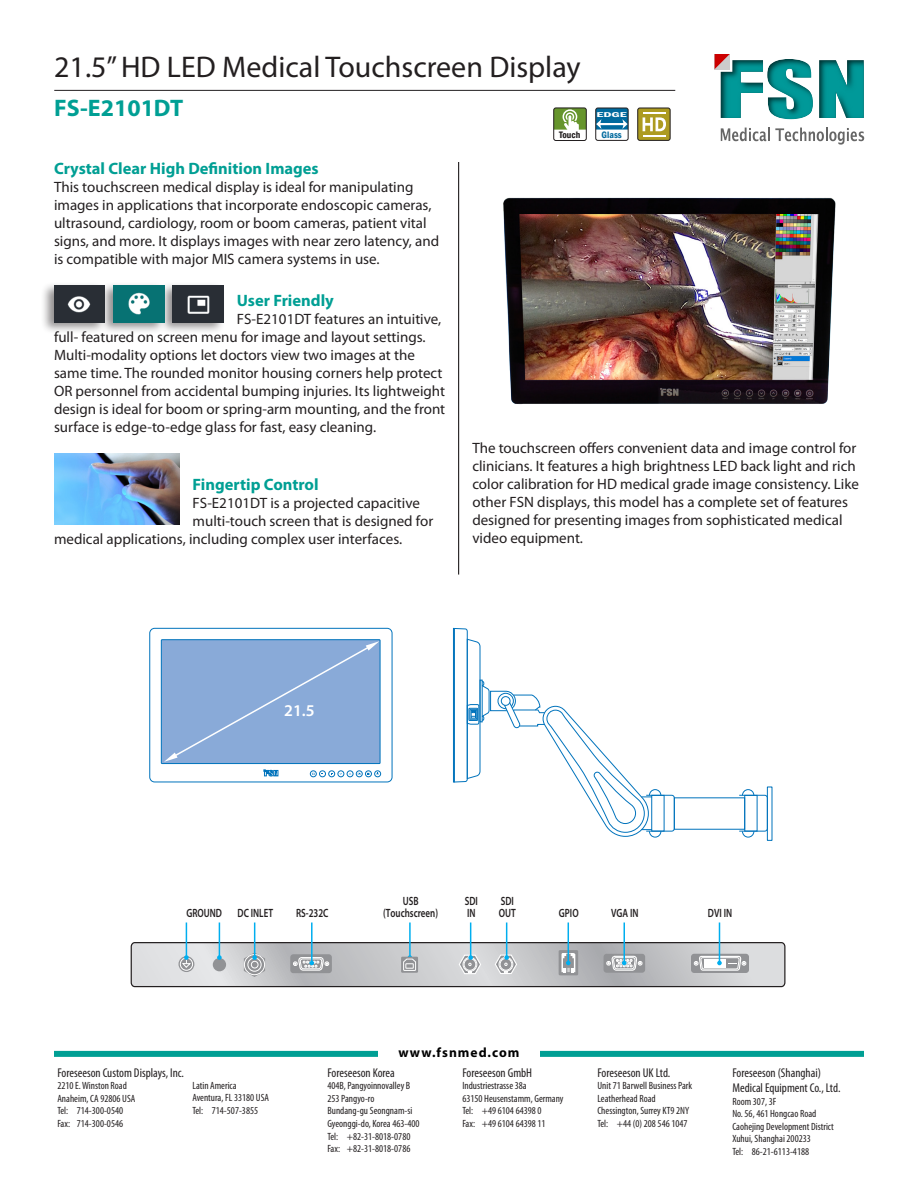
<style>
.page{position:relative;width:918px;height:1188px;background:#fff}
.page>*{position:absolute;margin:0;border:0;box-sizing:border-box;transform-origin:0 0}
.t1{font:30px "Myriad Pro";color:#231f20}
.t2{font:700 24px "Myriad Pro";color:#009f94}
.t3{font:700 16.5px "Myriad Pro";color:#009f94}
.t4{font:600 16.5px "Myriad Pro";color:#fff}
.t5{font:15px/18px "Myriad Pro";color:#231f20}
.t6{font:700 13.5px "Myriad Pro";letter-spacing:.075em;color:#000}
.t7{font:condensed 12.75px "Myriad Pro";color:#231f20}
.t8{font:600 12px/12px "Myriad Pro";color:#231f20;scale:.75 1}
.t9{font:condensed 10.5px "Myriad Pro";color:#231f20}
.t10{font:600 condensed 9.6px "Franklin Gothic";color:#006a9e}
.t11{font:600 condensed 9.6px "Franklin Gothic";color:#231f20}
.t12{font:600 condensed 7.2px "Franklin Gothic";color:#fff;scale:2 1}
</style>
<div class="page">
<div style="left:41px;top:282px;width:185px;height:53px;background:#231f20;opacity:.5"></div>
<img style="left:54px;top:286px;width:51px;height:36px">
<img style="left:113px;top:286px;width:51px;height:36px">
<img style="left:172px;top:286px;width:51px;height:36px">
<img style="left:54px;top:454px;width:125px;height:70px">
<hr style="left:458px;top:162px;width:1px;height:413px;background:#231f20">
<div style="left:54px;top:1051px;width:324px;height:6px;background:#009f94"></div>
<div style="left:540px;top:1051px;width:324px;height:6px;background:#009f94"></div>
<img style="left:819px;top:60px;width:45px;height:58px">
<svg style="left:721px;top:128px;width:143px;height:17px"></svg>
<svg style="left:715px;top:54px;width:98px;height:65px"></svg>
<hr style="left:54px;top:90px;width:621px;height:1px;background:#231f20">
<div style="left:595px;top:108px;width:34px;height:33px;border:1px solid #231f20;border-radius:2px"></div>
<svg style="left:596px;top:108px;width:32px;height:22px"></svg>
<div style="left:638px;top:108px;width:32px;height:32px;background:#ad9b20;border-radius:2px"></div>
<div style="left:637px;top:108px;width:34px;height:33px;border:1px solid #231f20;border-radius:2px"></div>
<svg style="left:643px;top:112px;width:23px;height:19px"></svg>
<hr style="left:643px;top:135px;width:23px;height:2px;background:#fff">
<svg style="left:555px;top:110px;width:30px;height:20px"></svg>
<div style="left:553px;top:108px;width:34px;height:33px;border:1px solid #231f20;border-radius:2px"></div>
<img style="left:503px;top:197px;width:333px;height:208px">
<div style="left:131px;top:942px;width:654px;height:45px;border:1px solid #231f20;border-radius:4px"></div>
<hr style="left:186px;top:923px;width:1px;height:35px;background:#00aeef">
<hr style="left:219px;top:923px;width:1px;height:35px;background:#00aeef">
<hr style="left:311px;top:923px;width:2px;height:40px;background:#00aeef">
<hr style="left:623px;top:923px;width:2px;height:40px;background:#00aeef">
<hr style="left:719px;top:923px;width:1px;height:40px;background:#00aeef">
<hr style="left:568px;top:923px;width:1px;height:40px;background:#00aeef">
<hr style="left:254px;top:923px;width:1px;height:35px;background:#00aeef">
<hr style="left:409px;top:923px;width:2px;height:35px;background:#00aeef">
<hr style="left:470px;top:923px;width:1px;height:35px;background:#00aeef">
<hr style="left:506px;top:923px;width:1px;height:35px;background:#00aeef">
<svg style="left:131px;top:943px;width:654px;height:44px;background:#bfc2c5"></svg>
<div style="left:149px;top:628px;width:243px;height:154px;border:1px solid #0073bc;border-radius:5px"></div>
<div style="left:161px;top:639px;width:219px;height:125px;border:1px solid #0073bc"></div>
<svg style="left:264px;top:770px;width:14px;height:6px"></svg>
<div style="left:310px;top:771px;width:7px;height:6px;border:1px solid #0073bc;border-radius:50%"></div>
<div style="left:319px;top:771px;width:7px;height:6px;border:1px solid #0073bc;border-radius:50%"></div>
<div style="left:328px;top:771px;width:7px;height:6px;border:1px solid #0073bc;border-radius:50%"></div>
<svg style="left:331px;top:771px;width:39px;height:6px"></svg>
<div style="left:365px;top:771px;width:7px;height:6px;border:1px solid #0073bc;border-radius:50%"></div>
<div style="left:374px;top:771px;width:7px;height:6px;border:1px solid #0073bc;border-radius:50%"></div>
<div style="left:164px;top:641px;width:215px;height:121px;background:#89aad8"></div>
<svg style="left:739px;top:789px;width:29px;height:49px"></svg>
<svg style="left:453px;top:628px;width:222px;height:210px"></svg>
<p class="t1" style="left:54px;top:48px;width:528px">21.5” HD LED Medical Touchscreen Display</p>
<p class="t2" style="left:54px;top:92px;width:130px">FS-E2101DT</p>
<p class="t3" style="left:54px;top:158px;width:266px">Crystal Clear High Definition Images</p>
<p class="t5" style="left:54px;top:178px;width:387px">This touchscreen medical display is ideal for manipulating images in applications that incorporate endoscopic cameras, ultrasound, cardiology, room or boom cameras, patient vital signs, and more. It displays images with near zero latency, and is compatible with major MIS camera systems in use.</p>
<p class="t3" style="left:237px;top:290px;width:99px">User Friendly</p>
<p class="t5" style="left:54px;top:310px;width:393px;text-indent:183px">FS-E2101DT features an intuitive, full- featured on screen menu for image and layout settings.<br>Multi-modality options let doctors view two images at the same time. The rounded monitor housing corners help protect OR personnel from accidental bumping injuries. Its lightweight design is ideal for boom or spring-arm mounting, and the front surface is edge-to-edge glass for fast, easy cleaning.</p>
<p class="t11" style="left:559px;top:128px;width:23px">Touch</p>
<p class="t12" style="left:597px;top:110px;width:17px">EDGE</p>
<p class="t10" style="left:602px;top:128px;width:22px">Glass</p>
<p class="t3" style="left:193px;top:474px;width:128px">Fingertip Control</p>
<p class="t5" style="left:193px;top:494px;width:229px">FS-E2101DT is a projected capacitive</p>
<p class="t5" style="left:193px;top:512px;width:242px">multi-touch screen that is designed for</p>
<p class="t5" style="left:54px;top:530px;width:350px">medical applications, including complex user interfaces.</p>
<p class="t5" style="left:472px;top:439px;width:388px">The touchscreen offers convenient data and image control for clinicians. It features a high brightness LED back light and rich color calibration for HD medical grade image consistency. Like other FSN displays, this model has a complete set of features designed for presenting images from sophisticated medical video equipment.</p>
<p class="t4" style="left:284px;top:700px;width:32px">21.5</p>
<p class="t8" style="left:383px;top:894px;width:75px;text-align:center">USB (Touchscreen)</p>
<p class="t8" style="left:465px;top:894px;width:19px">SDI<br>IN</p>
<p class="t8" style="left:499px;top:894px;width:24px">SDI<br>OUT</p>
<p class="t8" style="left:186px;top:906px;width:49px">GROUND</p>
<p class="t8" style="left:238px;top:906px;width:49px">DC INLET</p>
<p class="t8" style="left:296px;top:906px;width:45px">RS-232C</p>
<p class="t8" style="left:559px;top:906px;width:28px">GPIO</p>
<p class="t8" style="left:611px;top:906px;width:38px">VGA IN</p>
<p class="t8" style="left:708px;top:906px;width:34px">DVI IN</p>
<p class="t7" style="left:57px;top:1065px;width:128px">Foreseeson Custom Displays, Inc.</p>
<p class="t9" style="left:57px;top:1079px;width:71px">2210 E. Winston Road</p>
<p class="t9" style="left:57px;top:1092px;width:80px">Anaheim, CA 92806 USA</p>
<p class="t9" style="left:57px;top:1105px;width:67px">Tel: 714-300-0540</p>
<p class="t9" style="left:57px;top:1117px;width:67px">Fax: 714-300-0546</p>
<p class="t9" style="left:192px;top:1079px;width:46px">Latin America</p>
<p class="t9" style="left:192px;top:1091px;width:78px">Aventura, FL 33180 USA</p>
<p class="t9" style="left:192px;top:1104px;width:67px">Tel: 714-507-3855</p>
<p class="t6" style="left:398px;top:1044px;width:123px">www.fsnmed.com</p>
<p class="t7" style="left:327px;top:1065px;width:69px">Foreseeson Korea</p>
<p class="t9" style="left:327px;top:1079px;width:84px">404B, Pangyoinnovalley B</p>
<p class="t9" style="left:327px;top:1092px;width:49px">253 Pangyo-ro</p>
<p class="t9" style="left:327px;top:1105px;width:86px">Bundang-gu Seongnam-si</p>
<p class="t9" style="left:327px;top:1117px;width:94px">Gyeonggi-do, Korea 463-400</p>
<p class="t9" style="left:327px;top:1130px;width:84px">Tel: +82-31-8018-0780</p>
<p class="t9" style="left:327px;top:1142px;width:84px">Fax: +82-31-8018-0786</p>
<p class="t7" style="left:462px;top:1065px;width:71px">Foreseeson GmbH</p>
<p class="t9" style="left:462px;top:1079px;width:66px">Industriestrasse 38a</p>
<p class="t9" style="left:462px;top:1092px;width:103px">63150 Heusenstamm, Germany</p>
<p class="t9" style="left:462px;top:1105px;width:81px">Tel: +49 6104 64398 0</p>
<p class="t9" style="left:462px;top:1117px;width:85px">Fax: +49 6104 64398 11</p>
<p class="t7" style="left:597px;top:1065px;width:75px">Foreseeson UK Ltd.</p>
<p class="t9" style="left:597px;top:1079px;width:96px">Unit 71 Barwell Business Park</p>
<p class="t9" style="left:597px;top:1092px;width:60px">Leatherhead Road</p>
<p class="t9" style="left:597px;top:1105px;width:93px">Chessington, Surrey KT9 2NY</p>
<p class="t9" style="left:597px;top:1117px;width:92px">Tel: +44 (0) 208 546 1047</p>
<p class="t7" style="left:732px;top:1065px;width:90px">Foreseeson (Shanghai)</p>
<p class="t7" style="left:732px;top:1080px;width:110px">Medical Equipment Co., Ltd.</p>
<p class="t9" style="left:732px;top:1095px;width:45px">Room 307, 3F</p>
<p class="t9" style="left:732px;top:1107px;width:86px">No. 56, 461 Hongcao Road</p>
<p class="t9" style="left:732px;top:1120px;width:103px">Caohejing Development District</p>
<p class="t9" style="left:732px;top:1133px;width:80px">Xuhui, Shanghai 200233</p>
<p class="t9" style="left:732px;top:1145px;width:78px">Tel: 86-21-6113-4188</p>
</div>
